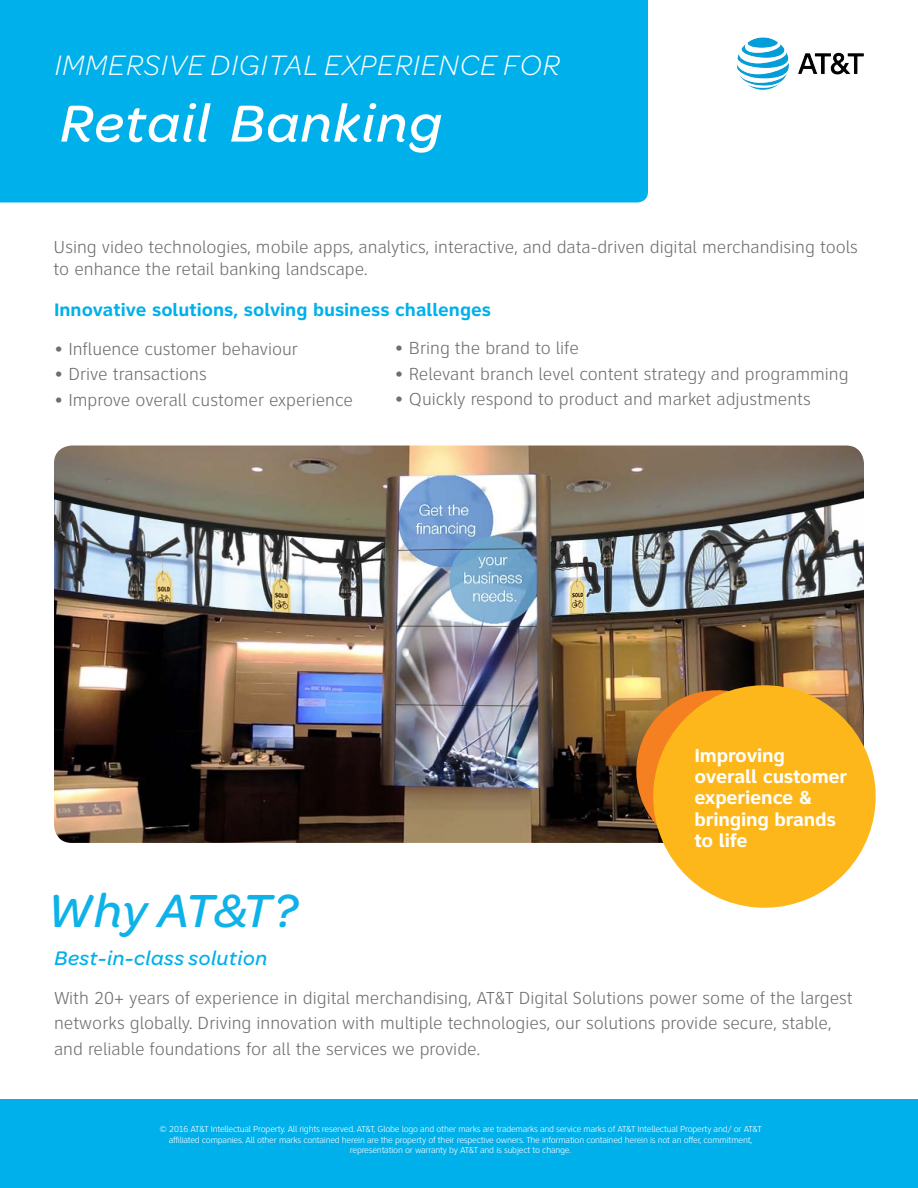
<style>
.page{position:relative;width:918px;height:1188px;background:#fff}
.page>*{position:absolute;margin:0;border:0;box-sizing:border-box;transform-origin:0 0}
.t1{font:italic 55.5px "Omnes ATTII Medium";color:#fff}
.t2{font:italic 49.5px "Omnes ATTII Medium";color:#0eb2e8}
.t3{font:italic 30px "Omnes ATTII Light";color:#fff}
.t4{font:italic 21px "Omnes ATTII Medium";color:#00b0eb}
.t5{font:700 19.5px/21.3px "Clearview ATT";letter-spacing:-.01em;color:#fff}
.t6{font:700 18.75px "Clearview ATT";color:#00b0eb}
.t7{font:300 18px/25.5px "Clearview ATT";color:#6d6e71}
.t8{font:300 9px/10.5px "Clearview ATT";letter-spacing:-.025em;color:#fff;text-align:center}
</style>
<div class="page">
<div style="left:0;top:0;width:648px;height:202px;background:#00b0eb"></div>
<img style="left:736px;top:37px;width:128px;height:53px">
<div style="left:0;top:1099px;width:918px;height:89px;background:#00b0eb"></div>
<img style="left:54px;top:446px;width:810px;height:397px">
<svg style="left:625px;top:679px;width:13px;height:164px;background:#6e5731"></svg>
<svg style="left:638px;top:670px;width:238px;height:238px;background:#e9af39"></svg>
<h3 class="t3" style="left:54px;top:46px;width:508px">IMMERSIVE DIGITAL EXPERIENCE FOR</h3>
<h1 class="t1" style="left:59px;top:85px;width:385px">Retail Banking</h1>
<p class="t7" style="left:54px;top:236px;width:806px;line-height:21.6px">Using video technologies, mobile apps, analytics, interactive, and data-driven digital merchandising tools to enhance the retail banking landscape.</p>
<p class="t6" style="left:54px;top:298px;width:439px">Innovative solutions, solving business challenges</p>
<p class="t7" style="left:54px;top:336px;width:246px">• Influence customer behaviour</p>
<p class="t7" style="left:54px;top:362px;width:154px">• Drive transactions</p>
<p class="t7" style="left:54px;top:387px;width:301px">• Improve overall customer experience</p>
<p class="t7" style="left:394px;top:336px;width:186px">• Bring the brand to life</p>
<p class="t7" style="left:394px;top:361px;width:456px">• Relevant branch level content strategy and programming</p>
<p class="t7" style="left:394px;top:387px;width:418px">• Quickly respond to product and market adjustments</p>
<h2 class="t2" style="left:46px;top:876px;width:253px">Why AT&amp;T?</h2>
<p class="t5" style="left:694px;top:744px;width:155px">Improving overall customer experience &amp; bringing brands to life</p>
<p class="t4" style="left:54px;top:943px;width:215px">Best-in-class solution</p>
<p class="t7" style="left:54px;top:985px;width:800px">With 20+ years of experience in digital merchandising, AT&amp;T Digital Solutions power some of the largest networks globally. Driving innovation with multiple technologies, our solutions provide secure, stable, and reliable foundations for all the services we provide.</p>
<p class="t8" style="left:159px;top:1124px;width:604px">© 2016 AT&amp;T Intellectual Property. All rights reserved. AT&amp;T, Globe logo and other marks are trademarks and service marks of AT&amp;T Intellectual Property and/ or AT&amp;T affiliated companies. All other marks contained herein are the property of their respective owners. The information contained herein is not an offer, commitment, representation or warranty by AT&amp;T and is subject to change.</p>
</div>
